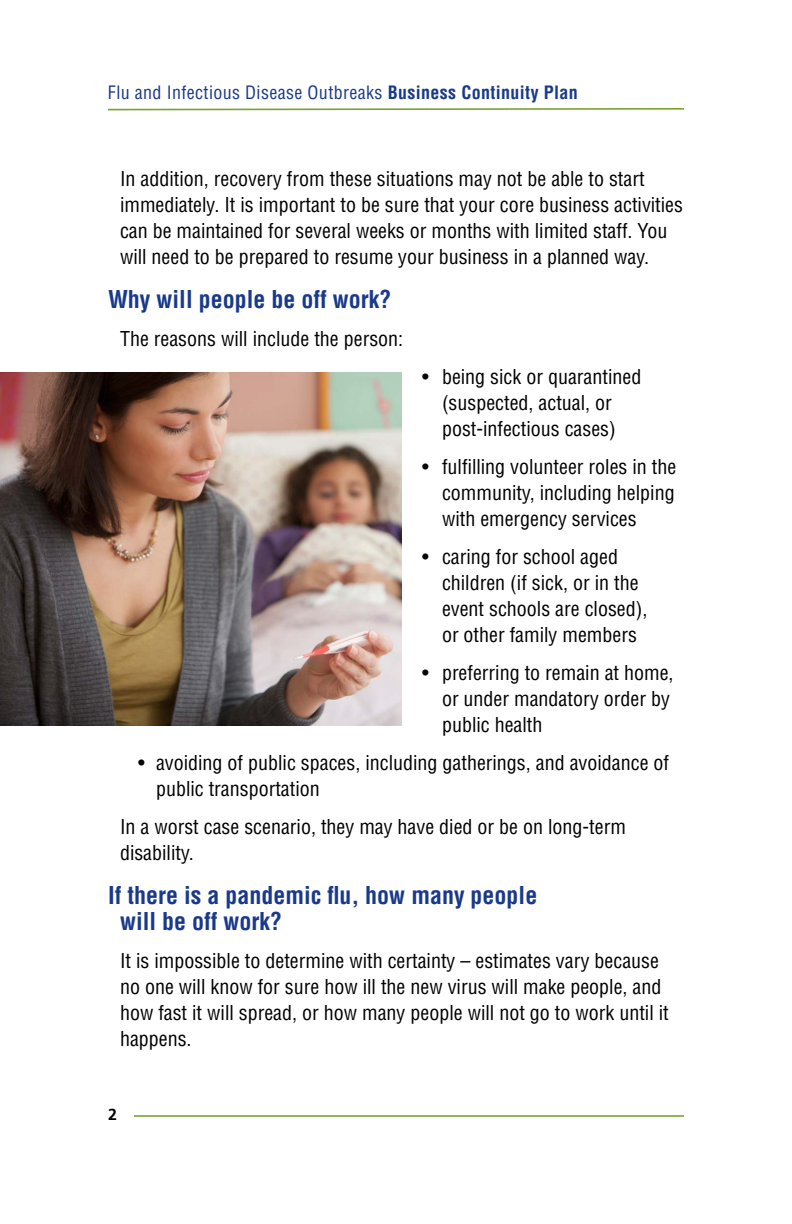
<style>
.page{position:relative;width:792px;height:1224px;background:#fff}
.page>*{position:absolute;margin:0;border:0;box-sizing:border-box;transform-origin:0 0}
.t1{font:700 condensed 24px/26px "Helvetica";color:#19398a}
.content{font:condensed 20px/26px "Helvetica";color:#000}
.content_bullets{font:condensed 20px/26px "Helvetica";color:#000}
.content_bullets_2{font:condensed 20px/26px "Helvetica";color:#000}
.t2{font:condensed 18px "Helvetica";letter-spacing:.02em;color:#19398a}
.t3{font:700 16px "Frutiger";color:#000}
.s1{font-weight:700}
</style>
<div class="page">
<hr style="left:134px;top:1115px;width:550px;height:2px;background:#78a22f">
<svg style="left:108px;top:108px;width:576px;height:3px"></svg>
<img style="left:0;top:372px;width:402px;height:354px">
<p class="t2" style="left:108px;top:82px;width:471px">Flu and Infectious Disease Outbreaks <span class="s1">Business Continuity Plan</span></p>
<p class="content" style="left:120px;top:166px;width:565px">In addition, recovery from these situations may not be able to start immediately. It is important to be sure that your core business activities can be maintained for several weeks or months with limited staff. You will need to be prepared to resume your business in a planned way.</p>
<h1 class="t1" style="left:108px;top:286px;width:285px">Why will people be off work?</h1>
<p class="content" style="left:120px;top:326px;width:285px">The reasons will include the person:</p>
<p class="content_bullets" style="left:422px;top:364px;width:221px;text-align:center">• being sick or quarantined (suspected, actual, or post-infectious cases)</p>
<p class="content_bullets" style="left:442px;top:454px;width:236px;text-align:justify;text-indent:-20px">• fulfilling volunteer roles in the community, including helping with emergency services</p>
<p class="content_bullets" style="left:442px;top:544px;width:207px;text-indent:-20px">• caring for school aged children (if sick, or in the event schools are closed), or other family members</p>
<p class="content_bullets" style="left:442px;top:660px;width:233px;text-indent:-20px">• preferring to remain at home, or under mandatory order by public health</p>
<p class="content_bullets_2" style="left:156px;top:750px;width:515px;text-indent:-18px">• avoiding of public spaces, including gatherings, and avoidance of public transportation</p>
<p class="content" style="left:120px;top:814px;width:507px">In a worst case scenario, they may have died or be on long-term disability.</p>
<h1 class="t1" style="left:120px;top:882px;width:419px;text-indent:-12px">If there is a pandemic flu, how many people will be off work?</h1>
<p class="content" style="left:120px;top:948px;width:550px">It is impossible to determine with certainty – estimates vary because no one will know for sure how ill the new virus will make people, and how fast it will spread, or how many people will not go to work until it happens.</p>
<p class="t3" style="left:108px;top:1105px;width:10px">2</p>
</div>
